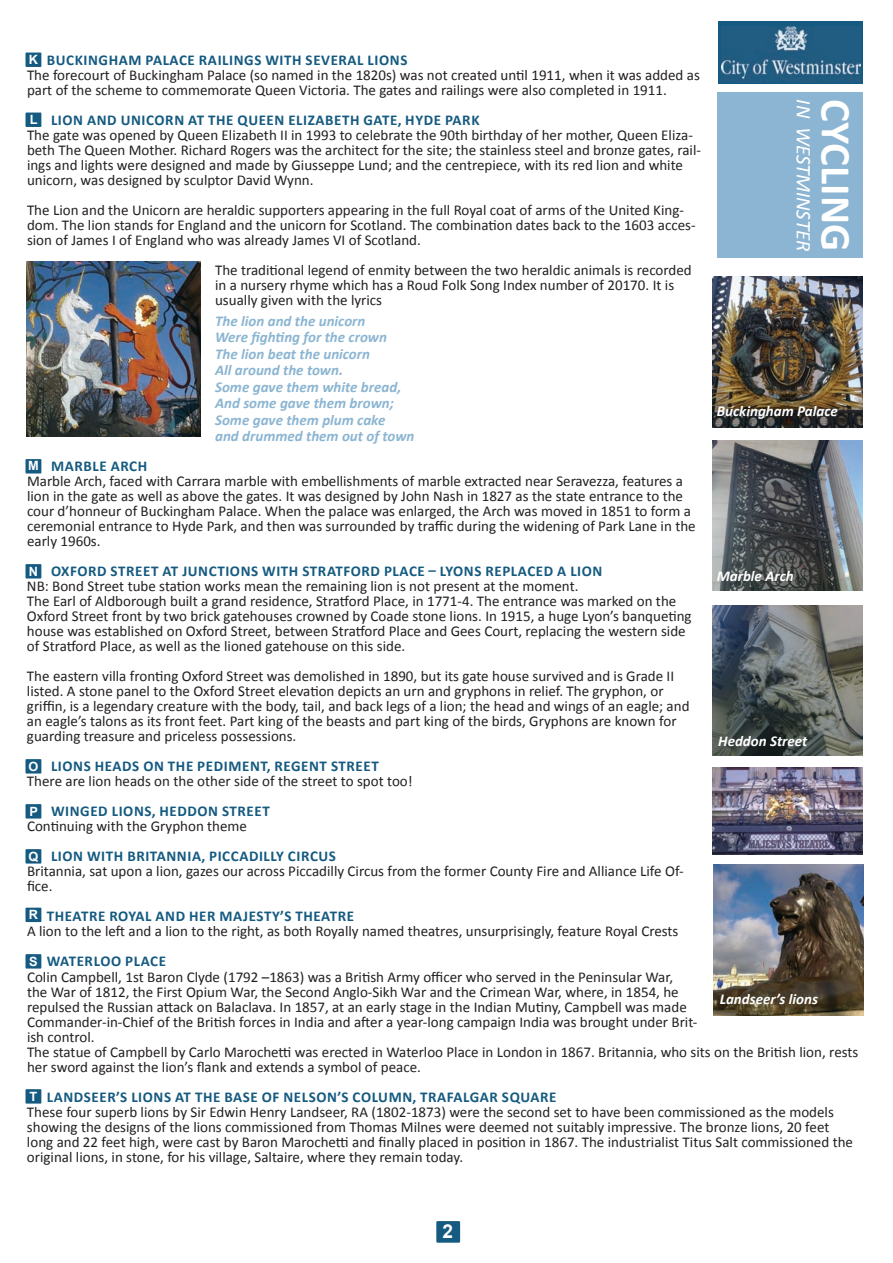
<style>
.page{position:relative;width:893px;height:1263px;background:#fff}
.page>*{position:absolute;margin:0;border:0;box-sizing:border-box;transform-origin:0 0}
.t1{font:700 42.75px "Calibri";color:#fff}
.t2{font:italic 21px "Calibri";letter-spacing:-.01em;color:#fff}
.t3{font:700 19.2px "Arial";color:#fff}
.t4{font:15px/15px "Calibri";color:#231f20}
.t5{font:700 15px "Calibri";letter-spacing:.04em;color:#155a80}
.t6{font:italic 700 15px/16.5px "Calibri";color:#8bb5d2}
.t7{font:italic 700 15px "Calibri";color:#fff}
.t8{font:700 12.75px "Arial";color:#fff}
</style>
<div class="page">
<div style="left:26px;top:53px;width:15px;height:14px;background:#155a80"></div>
<div style="left:26px;top:113px;width:15px;height:14px;background:#155a80"></div>
<div style="left:26px;top:459px;width:15px;height:14px;background:#155a80"></div>
<div style="left:26px;top:564px;width:15px;height:14px;background:#155a80"></div>
<div style="left:26px;top:759px;width:15px;height:14px;background:#155a80"></div>
<div style="left:26px;top:804px;width:15px;height:14px;background:#155a80"></div>
<div style="left:26px;top:849px;width:15px;height:14px;background:#155a80"></div>
<div style="left:26px;top:908px;width:15px;height:14px;background:#155a80"></div>
<div style="left:26px;top:954px;width:15px;height:14px;background:#155a80"></div>
<div style="left:26px;top:1089px;width:15px;height:14px;background:#155a80"></div>
<div style="left:436px;top:1221px;width:24px;height:22px;background:#155a80"></div>
<div style="left:718px;top:93px;width:145px;height:165px;background:#8bb5d2"></div>
<div style="left:718px;top:21px;width:145px;height:62px;background:#155a80"></div>
<img style="left:721px;top:27px;width:139px;height:55px">
<img style="left:27px;top:261px;width:174px;height:175px">
<img style="left:713px;top:277px;width:149px;height:150px">
<img style="left:713px;top:440px;width:149px;height:151px">
<img style="left:713px;top:605px;width:149px;height:151px">
<img style="left:713px;top:865px;width:150px;height:150px">
<img style="left:713px;top:767px;width:149px;height:87px">
<p class="t8" style="left:29px;top:51px;width:11px">K</p>
<p class="t5" style="left:47px;top:51px;width:362px">BUCKINGHAM PALACE RAILINGS WITH SEVERAL LIONS</p>
<p class="t4" style="left:27px;top:67px;width:674px">The forecourt of Buckingham Palace (so named in the 1820s) was not created until 1911, when it was added as part of the scheme to commemorate Queen Victoria. The gates and railings were also completed in 1911.</p>
<p class="t5" style="left:51px;top:111px;width:430px">LION AND UNICORN AT THE QUEEN ELIZABETH GATE, HYDE PARK</p>
<p class="t4" style="left:27px;top:127px;width:676px">The gate was opened by Queen Elizabeth II in 1993 to celebrate the 90th birthday of her mother, Queen Eliza&shy;beth The Queen Mother. Richard Rogers was the architect for the site; the stainless steel and bronze gates, rail&shy;ings and lights were designed and made by Giusseppe Lund; and the centrepiece, with its red lion and white unicorn, was designed by sculptor David Wynn.</p>
<p class="t4" style="left:27px;top:202px;width:670px">The Lion and the Unicorn are heraldic supporters appearing in the full Royal coat of arms of the United King&shy;dom. The lion stands for England and the unicorn for Scotland. The combination dates back to the 1603 acces&shy;sion of James I of England who was already James VI of Scotland.</p>
<p class="t4" style="left:215px;top:262px;width:478px">The traditional legend of enmity between the two heraldic animals is recorded in a nursery rhyme which has a Roud Folk Song Index number of 20170. It is usually given with the lyrics</p>
<p class="t6" style="left:215px;top:312px;width:201px">The lion and the unicorn<br>Were fighting for the crown<br>The lion beat the unicorn<br>All around the town.<br>Some gave them white bread,<br>And some gave them brown;<br>Some gave them plum cake<br>and drummed them out of town</p>
<p class="t5" style="left:51px;top:457px;width:98px">MARBLE ARCH</p>
<p class="t4" style="left:27px;top:473px;width:670px">Marble Arch, faced with Carrara marble with embellishments of marble extracted near Seravezza, features a lion in the gate as well as above the gates. It was designed by John Nash in 1827 as the state entrance to the cour d’honneur of Buckingham Palace. When the palace was enlarged, the Arch was moved in 1851 to form a ceremonial entrance to Hyde Park, and then was surrounded by traffic during the widening of Park Lane in the early 1960s.</p>
<p class="t5" style="left:51px;top:562px;width:553px">OXFORD STREET AT JUNCTIONS WITH STRATFORD PLACE – LYONS REPLACED A LION</p>
<p class="t4" style="left:27px;top:578px;width:666px">NB: Bond Street tube station works mean the remaining lion is not present at the moment.<br>The Earl of Aldborough built a grand residence, Stratford Place, in 1771-4. The entrance was marked on the Oxford Street front by two brick gatehouses crowned by Coade stone lions. In 1915, a huge Lyon’s banqueting house was established on Oxford Street, between Stratford Place and Gees Court, replacing the western side of Stratford Place, as well as the lioned gatehouse on this side.</p>
<p class="t4" style="left:27px;top:668px;width:664px">The eastern villa fronting Oxford Street was demolished in 1890, but its gate house survived and is Grade II listed. A stone panel to the Oxford Street elevation depicts an urn and gryphons in relief. The gryphon, or griffin, is a legendary creature with the body, tail, and back legs of a lion; the head and wings of an eagle; and an eagle’s talons as its front feet. Part king of the beasts and part king of the birds, Gryphons are known for guarding treasure and priceless possessions.</p>
<p class="t5" style="left:51px;top:757px;width:329px">LIONS HEADS ON THE PEDIMENT, REGENT STREET</p>
<p class="t4" style="left:27px;top:773px;width:387px">There are lion heads on the other side of the street to spot too!</p>
<p class="t5" style="left:51px;top:802px;width:220px">WINGED LIONS, HEDDON STREET</p>
<p class="t4" style="left:27px;top:818px;width:222px">Continuing with the Gryphon theme</p>
<p class="t5" style="left:51px;top:847px;width:286px">LION WITH BRITANNIA, PICCADILLY CIRCUS</p>
<p class="t4" style="left:27px;top:863px;width:658px">Britannia, sat upon a lion, gazes our across Piccadilly Circus from the former County Fire and Alliance Life Of&shy;fice.</p>
<p class="t5" style="left:27px;top:907px;width:329px">THEATRE ROYAL AND HER MAJESTY’S THEATRE</p>
<p class="t4" style="left:27px;top:923px;width:653px">A lion to the left and a lion to the right, as both Royally named theatres, unsurprisingly, feature Royal Crests</p>
<p class="t5" style="left:47px;top:952px;width:121px">WATERLOO PLACE</p>
<p class="t4" style="left:27px;top:968px;width:833px">Colin Campbell, 1st Baron Clyde (1792 –1863) was a British Army officer who served in the Peninsular War,<br>the War of 1812, the First Opium War, the Second Anglo-Sikh War and the Crimean War, where, in 1854, he<br>repulsed the Russian attack on Balaclava. In 1857, at an early stage in the Indian Mutiny, Campbell was made<br>Commander-in-Chief of the British forces in India and after a year-long campaign India was brought under Brit-<br>ish control.<br>The statue of Campbell by Carlo Marochetti was erected in Waterloo Place in London in 1867. Britannia, who sits on the British lion, rests her sword against the lion’s flank and extends a symbol of peace.</p>
<p class="t5" style="left:47px;top:1087px;width:511px">LANDSEER’S LIONS AT THE BASE OF NELSON’S COLUMN, TRAFALGAR SQUARE</p>
<p class="t4" style="left:27px;top:1103px;width:827px">These four superb lions by Sir Edwin Henry Landseer, RA (1802-1873) were the second set to have been commissioned as the models showing the designs of the lions commissioned from Thomas Milnes were deemed not suitably impressive. The bronze lions, 20 feet long and 22 feet high, were cast by Baron Marochetti and finally placed in position in 1867. The industrialist Titus Salt commissioned the original lions, in stone, for his village, Saltaire, where they remain today.</p>
<h2 class="t2" style="left:817px;top:99px;width:153px;rotate:90deg">IN WESTMINSTER</h2>
<h1 class="t1" style="left:863px;top:99px;width:147px;rotate:90deg">CYCLING</h1>
<p class="t8" style="left:30px;top:111px;width:9px">L</p>
<p class="t7" style="left:717px;top:401px;width:123px">Buckingham Palace</p>
<p class="t8" style="left:28px;top:458px;width:12px">M</p>
<p class="t8" style="left:29px;top:563px;width:9px">N</p>
<p class="t7" style="left:717px;top:566px;width:79px">Marble Arch</p>
<p class="t7" style="left:718px;top:731px;width:91px">Heddon Street</p>
<p class="t8" style="left:29px;top:758px;width:11px">O</p>
<p class="t8" style="left:29px;top:803px;width:10px">P</p>
<p class="t8" style="left:29px;top:848px;width:11px">Q</p>
<p class="t8" style="left:29px;top:906px;width:10px">R</p>
<p class="t8" style="left:29px;top:953px;width:9px">S</p>
<p class="t7" style="left:720px;top:989px;width:100px">Landseer’s lions</p>
<p class="t8" style="left:30px;top:1088px;width:9px">T</p>
<p class="t3" style="left:442px;top:1219px;width:12px">2</p>
</div>
